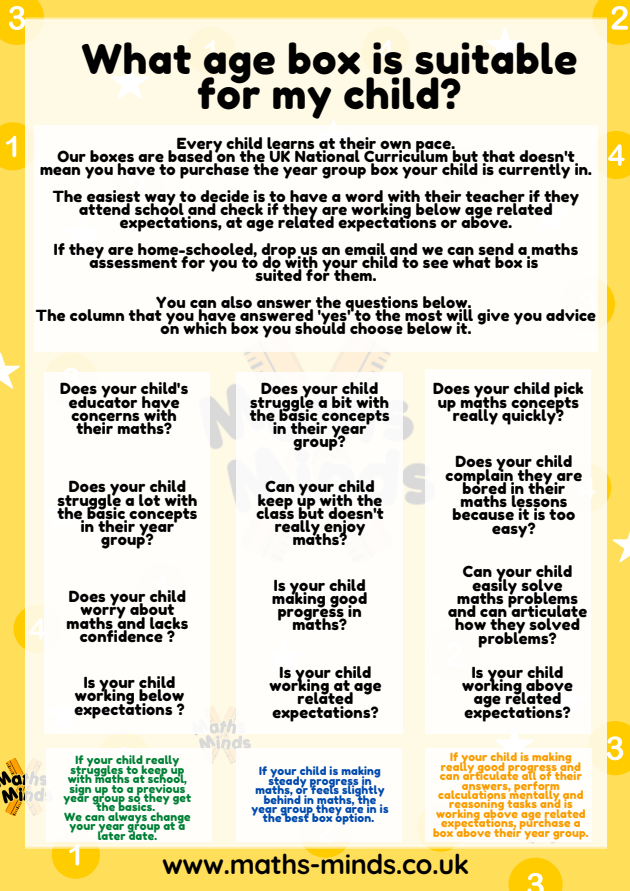
<style>
.page{position:relative;width:630px;height:891px;background:#ffde59}
.page>*{position:absolute;margin:0;border:0;box-sizing:border-box;transform-origin:0 0}
.t1{font:40.8px/35.2px "Fredoka One";letter-spacing:.015em;color:#000;text-align:center}
.t2{font:700 27.2px "Quicksand";letter-spacing:-.015em;color:#000}
.t3{font:15.2px/13.2px "Fredoka One";letter-spacing:.015em;color:#000;text-align:center}
.t4{font:11.2px/9.2px "Fredoka One";letter-spacing:.015em;color:#f99d00;text-align:center}
.t5{font:11.2px/9.2px "Fredoka One";letter-spacing:.015em;color:#008037;text-align:center}
.t6{font:11.2px/9.2px "Fredoka One";letter-spacing:.015em;color:#004aad;text-align:center}
</style>
<div class="page">
<svg style="left:563px;top:463px;width:48px;height:49px"></svg>
<svg style="left:298px;top:804px;width:55px;height:54px"></svg>
<svg style="left:417px;top:804px;width:48px;height:48px"></svg>
<svg style="left:561px;top:277px;width:54px;height:54px"></svg>
<div style="left:14px;top:605px;width:48px;height:48px;background:#fc0;border-radius:50%"></div>
<svg style="left:0;top:122px;width:25px;height:48px"></svg>
<svg style="left:606px;top:682px;width:24px;height:93px"></svg>
<svg style="left:606px;top:131px;width:24px;height:48px"></svg>
<svg style="left:0;top:353px;width:20px;height:36px"></svg>
<svg style="left:613px;top:531px;width:17px;height:31px"></svg>
<img style="left:0;top:758px;width:25px;height:57px">
<svg style="left:0;top:0;width:44px;height:45px"></svg>
<svg style="left:592px;top:0;width:38px;height:45px"></svg>
<div style="left:52px;top:831px;width:48px;height:48px;background:#fc0;border-radius:50%"></div>
<svg style="left:69px;top:848px;width:10px;height:17px"></svg>
<img style="left:25px;top:18px;width:581px;height:830px">
<div style="left:44px;top:372px;width:166px;height:361px;background:#fffefb"></div>
<div style="left:237px;top:372px;width:165px;height:361px;background:#fffefb"></div>
<div style="left:425px;top:370px;width:166px;height:364px;background:#fffefb"></div>
<svg style="left:110px;top:63px;width:39px;height:36px"></svg>
<svg style="left:485px;top:27px;width:40px;height:36px"></svg>
<svg style="left:508px;top:858px;width:55px;height:33px"></svg>
<div style="left:35px;top:126px;width:563px;height:225px;background:#fffefb"></div>
<div style="left:46px;top:748px;width:166px;height:93px;background:#fffefb"></div>
<div style="left:236px;top:748px;width:166px;height:93px;background:#fffefb"></div>
<div style="left:426px;top:748px;width:165px;height:93px;background:#fffefb"></div>
<p class="t1" style="left:82px;top:42px;width:498px">What age box is suitable for my child?</p>
<p class="t3" style="left:177px;top:136px;width:280px">Every child learns at their own pace.</p>
<p class="t3" style="left:40px;top:150px;width:553px">Our boxes are based on the UK National Curriculum but that doesn't mean you have to purchase the year group box your child is currently in.</p>
<p class="t3" style="left:53px;top:189px;width:528px">The easiest way to decide is to have a word with their teacher if they attend school and check if they are working below age related expectations, at age related expectations or above.</p>
<p class="t3" style="left:54px;top:242px;width:526px">If they are home-schooled, drop us an email and we can send a maths assessment for you to do with your child to see what box is</p>
<p class="t3" style="left:255px;top:269px;width:123px">suited for them.</p>
<p class="t3" style="left:156px;top:295px;width:317px">You can also answer the questions below.</p>
<p class="t3" style="left:36px;top:309px;width:562px">The column that you have answered 'yes' to the most will give you advice on which box you should choose below it.</p>
<p class="t3" style="left:60px;top:382px;width:129px">Does your child's educator have concerns with their maths?</p>
<p class="t3" style="left:57px;top:480px;width:142px">Does your child struggle a lot with the basic concepts in their year group?</p>
<p class="t3" style="left:67px;top:590px;width:123px">Does your child worry about maths and lacks confidence ?</p>
<p class="t3" style="left:74px;top:676px;width:112px">Is your child working below expectations ?</p>
<p class="t5" style="left:64px;top:756px;width:129px">If your child really struggles to keep up with maths at school, sign up to a previous year group so they get the basics.</p>
<p class="t5" style="left:64px;top:812px;width:128px">We can always change your year group at a later date.</p>
<p class="t3" style="left:250px;top:382px;width:142px">Does your child struggle a bit with the basic concepts in their year group?</p>
<p class="t3" style="left:256px;top:480px;width:129px">Can your child keep up with the class but doesn't really enjoy maths?</p>
<p class="t3" style="left:272px;top:578px;width:96px">Is your child making good progress in maths?</p>
<p class="t3" style="left:269px;top:666px;width:113px">Is your child working at age related expectations?</p>
<p class="t6" style="left:252px;top:767px;width:138px">If your child is making steady progress in maths, or feels slightly behind in maths, the year group they are in is the best box option.</p>
<p class="t3" style="left:433px;top:382px;width:152px">Does your child pick up maths concepts really quickly?</p>
<p class="t3" style="left:446px;top:455px;width:138px">Does your child complain they are bored in their maths lessons because it is too easy?</p>
<p class="t3" style="left:448px;top:565px;width:141px">Can your child easily solve maths problems and can articulate how they solved problems?</p>
<p class="t3" style="left:462px;top:666px;width:112px">Is your child working above age related expectations?</p>
<p class="t4" style="left:433px;top:753px;width:157px">If your child is making really good progress and can articulate all of their answers, perform calculations mentally and reasoning tasks and is working above age related expectations, purchase a box above their year group.</p>
<p class="t2" style="left:162px;top:847px;width:309px">www.maths-minds.co.uk</p>
</div>
